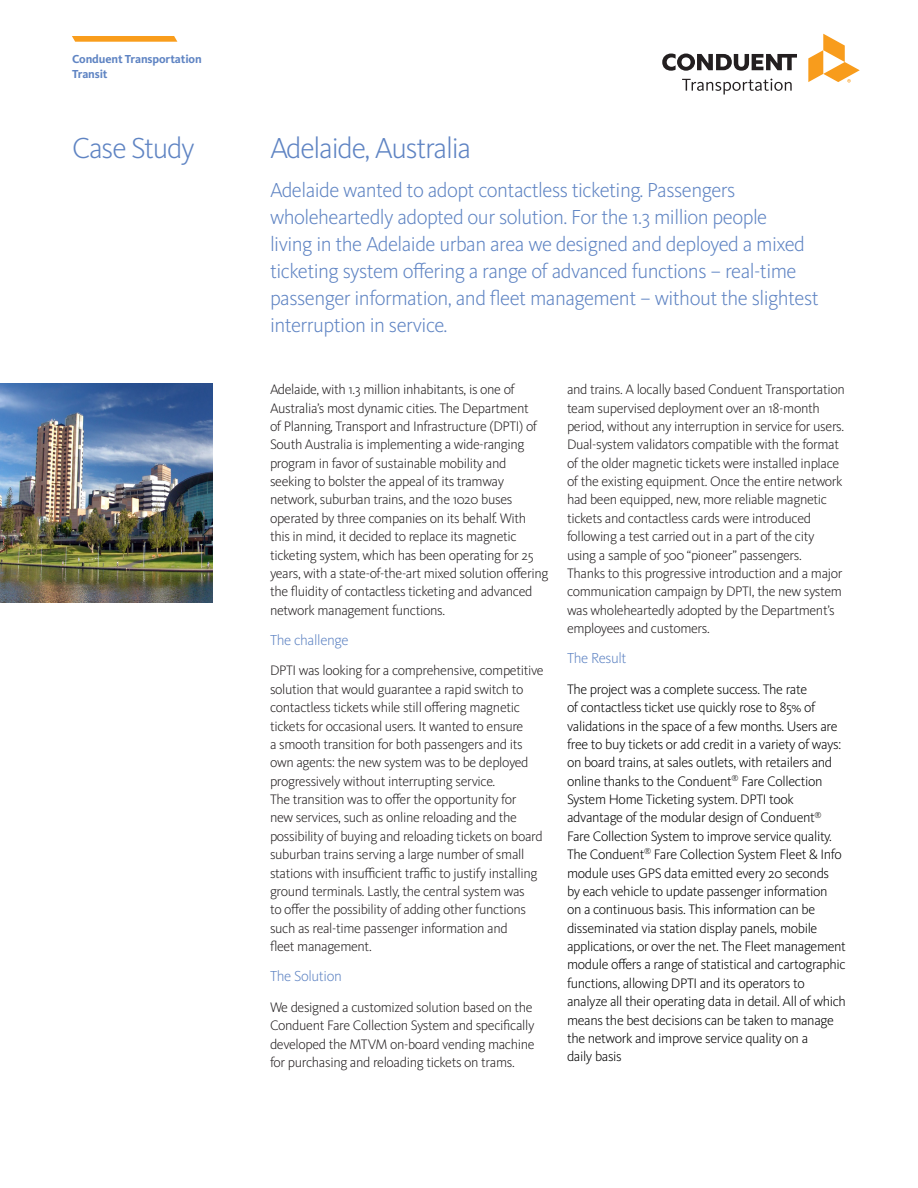
<style>
.page{position:relative;width:918px;height:1188px;background:#fff}
.page>*{position:absolute;margin:0;border:0;box-sizing:border-box;transform-origin:0 0}
.Case_study_title{font:300 30px "Kievit Pro";letter-spacing:-.04em;color:#5f84c3}
.Case_study_synopsis{font:300 21px/27px "Kievit Pro";letter-spacing:-.025em;color:#5f84c3}
.Body_text_callout{font:300 15px "Kievit Pro";letter-spacing:-.025em;color:#5f84c3}
.Body_text{font:300 14.25px/18.3px "Kievit Pro";letter-spacing:-.025em;color:#231f20}
.Web_address_call_to{font:300 14.25px/18.3px "Kievit Pro";letter-spacing:-.025em;color:#000}
.Body_text_callout-2{font:300 14.25px/18.3px "Kievit Pro";letter-spacing:-.025em;color:#231f20}
.Business_category{font:700 12px "Kievit Pro";letter-spacing:-.01em;color:#5f84c3}
</style>
<div class="page">
<img style="left:0;top:383px;width:213px;height:220px">
<svg style="left:72px;top:36px;width:105px;height:6px"></svg>
<svg style="left:662px;top:53px;width:135px;height:18px"></svg>
<svg style="left:682px;top:79px;width:110px;height:16px"></svg>
<svg style="left:808px;top:33px;width:52px;height:50px"></svg>
<p class="Business_category" style="left:72px;top:52px;width:131px">Conduent Transportation</p>
<p class="Business_category" style="left:72px;top:67px;width:37px">Transit</p>
<p class="Case_study_title" style="left:72px;top:130px;width:124px">Case Study</p>
<p class="Case_study_title" style="left:270px;top:130px;width:203px">Adelaide, Australia</p>
<p class="Case_study_synopsis" style="left:270px;top:176px;width:550px">Adelaide wanted to adopt contactless ticketing. Passengers wholeheartedly adopted our solution. For the 1.3 million people<br>living in the Adelaide urban area we designed and deployed a mixed ticketing system offering a range of advanced functions – real-time passenger information, and fleet management – without the slightest interruption in service.</p>
<p class="Body_text" style="left:270px;top:380px;width:280px">Adelaide, with 1.3 million inhabitants, is one of Australia’s most dynamic cities. The Department<br>of Planning, Transport and Infrastructure (DPTI) of South Australia is implementing a wide-ranging program in favor of sustainable mobility and seeking to bolster the appeal of its tramway network, suburban trains, and the 1020 buses operated by three companies on its behalf. With this in mind, it decided to replace its magnetic ticketing system, which has been operating for 25 years, with a state-of-the-art mixed solution offering the fluidity of contactless ticketing and advanced network management functions.</p>
<p class="Body_text_callout" style="left:270px;top:631px;width:80px">The challenge</p>
<p class="Body_text" style="left:270px;top:661px;width:275px">DPTI was looking for a comprehensive, competitive solution that would guarantee a rapid switch to contactless tickets while still offering magnetic tickets for occasional users. It wanted to ensure<br>a smooth transition for both passengers and its own agents: the new system was to be deployed progressively without interrupting service.<br>The transition was to offer the opportunity for<br>new services, such as online reloading and the possibility of buying and reloading tickets on board suburban trains serving a large number of small stations with insufficient traffic to justify installing ground terminals. Lastly, the central system was<br>to offer the possibility of adding other functions such as real-time passenger information and<br>fleet management.</p>
<p class="Body_text_callout" style="left:270px;top:968px;width:73px">The Solution</p>
<p class="Body_text" style="left:270px;top:998px;width:266px">We designed a customized solution based on the Conduent Fare Collection System and specifically developed the MTVM on-board vending machine for purchasing and reloading tickets on trams.</p>
<p class="Body_text_callout-2" style="left:567px;top:380px;width:279px">and trains. A locally based Conduent Transportation team supervised deployment over an 18-month period, without any interruption in service for users.<br>Dual-system validators compatible with the format of the older magnetic tickets were installed inplace of the existing equipment. Once the entire network had been equipped, new, more reliable magnetic tickets and contactless cards were introduced following a test carried out in a part of the city using a sample of 500 “pioneer” passengers.<br>Thanks to this progressive introduction and a major communication campaign by DPTI, the new system was wholeheartedly adopted by the Department’s employees and customers.</p>
<p class="Body_text_callout" style="left:567px;top:650px;width:61px">The Result</p>
<p class="Web_address_call_to" style="left:567px;top:680px;width:280px">The project was a complete success. The rate<br>of contactless ticket use quickly rose to 85% of validations in the space of a few months. Users are free to buy tickets or add credit in a variety of ways: on board trains, at sales outlets, with retailers and online thanks to the Conduent<sup>®</sup> Fare Collection System Home Ticketing system. DPTI took advantage of the modular design of Conduent<sup>® </sup>Fare Collection System to improve service quality.<br>The Conduent<sup>®</sup> Fare Collection System Fleet &amp; Info module uses GPS data emitted every 20 seconds<br>by each vehicle to update passenger information<br>on a continuous basis. This information can be disseminated via station display panels, mobile applications, or over the net. The Fleet management module offers a range of statistical and cartographic functions, allowing DPTI and its operators to analyze all their operating data in detail. All of which means the best decisions can be taken to manage the network and improve service quality on a<br>daily basis</p>
</div>
